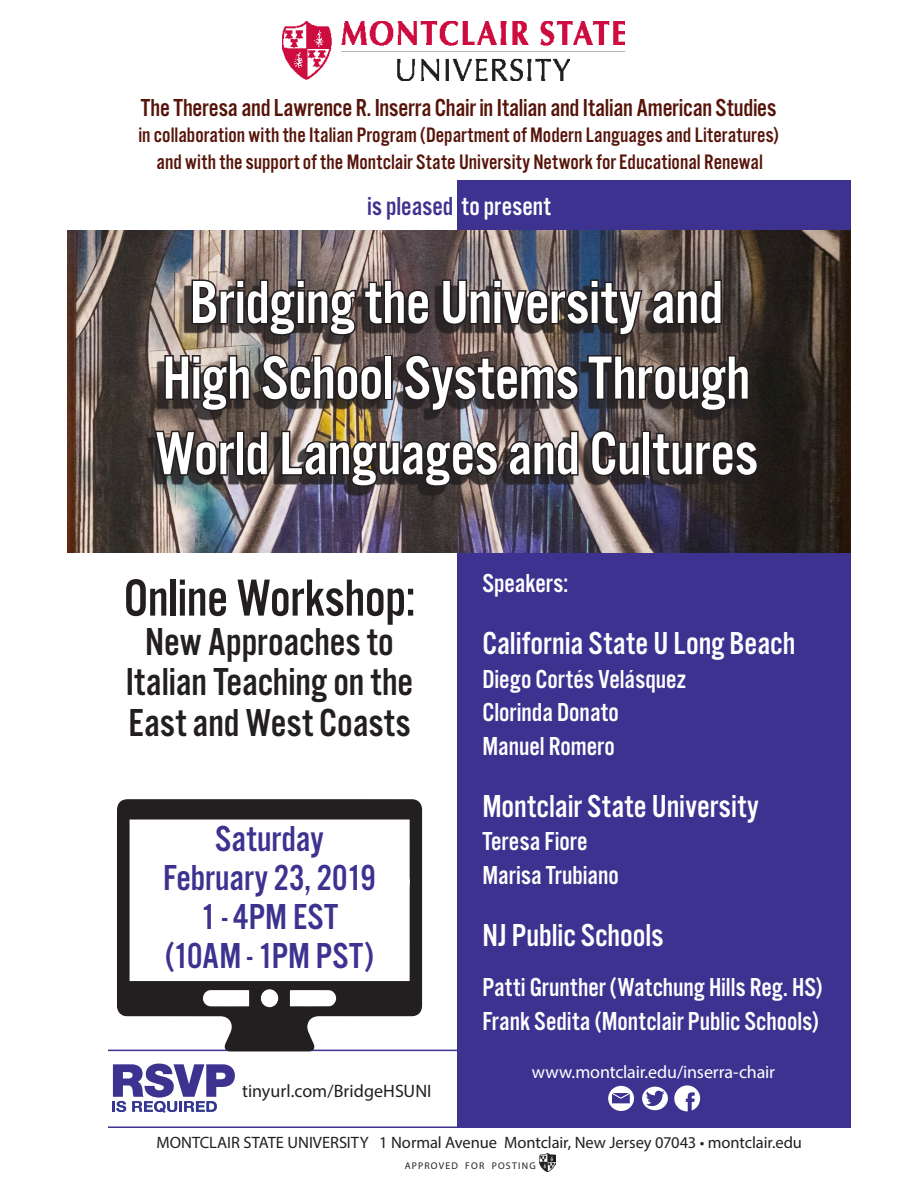
<style>
.page{position:relative;width:918px;height:1188px;background:#fff}
.page>*{position:absolute;margin:0;border:0;box-sizing:border-box;transform-origin:0 0}
.t1{font:63px "Alternate Got No 3 D";letter-spacing:-.01em;color:#fff}
.t2{font:54px "Alternate Got No 3 D";letter-spacing:-.005em;color:#231f20}
.t3{font:40.5px "Alternate Got No 3 D";letter-spacing:-.005em;color:#231f20}
.t4{font:37.5px "Alternate Got No 3 D";color:#3e3290}
.t5{font:33px "Alternate Got No 3 D";color:#fff}
.t6{font:27px "Alternate Got No 3 D";color:#fff}
.t7{font:27px "Alternate Got No 3 D";letter-spacing:.005em;color:#3e3290}
.t8{font:25.5px "Alternate Got No 3 D";letter-spacing:-.01em;color:#561409}
.t9{font:21.75px "Alternate Got No 3 D";color:#561409}
.t10{font:18px "Myriad Pro";letter-spacing:-.01em;color:#fff}
.t11{font:18px "Myriad Pro";letter-spacing:.005em;color:#231f20}
.t12{font:16.5px "Myriad Pro";letter-spacing:-.005em;color:#231f20}
.t13{font:9.75px "Myriad Pro";letter-spacing:.125em;color:#231f20}
.s1{color:#fff}
</style>
<div class="page">
<div style="left:457px;top:181px;width:393px;height:947px;background:#3e3290"></div>
<img style="left:68px;top:231px;width:782px;height:321px">
<svg style="left:112px;top:1064px;width:123px;height:49px"></svg>
<hr style="left:108px;top:1050px;width:702px;height:1px;background:#3e3290">
<hr style="left:108px;top:1126px;width:702px;height:2px;background:#3e3290">
<div style="left:147px;top:285px;width:607px;height:211px;background:#231f20;opacity:.83"></div>
<svg style="left:190px;top:278px;width:241px;height:59px"></svg>
<svg style="left:440px;top:278px;width:204px;height:59px"></svg>
<svg style="left:650px;top:278px;width:73px;height:49px"></svg>
<svg style="left:163px;top:354px;width:89px;height:59px"></svg>
<svg style="left:259px;top:353px;width:125px;height:49px"></svg>
<div style="left:384px;top:355px;width:9px;height:45px;border:3px solid #231f20"></div>
<svg style="left:402px;top:353px;width:349px;height:60px"></svg>
<svg style="left:153px;top:429px;width:84px;height:49px"></svg>
<div style="left:236px;top:431px;width:9px;height:45px;border:3px solid #231f20"></div>
<svg style="left:245px;top:429px;width:25px;height:49px"></svg>
<img style="left:279px;top:429px;width:221px;height:59px">
<svg style="left:507px;top:429px;width:73px;height:49px"></svg>
<svg style="left:589px;top:429px;width:53px;height:49px"></svg>
<div style="left:642px;top:431px;width:9px;height:45px;border:3px solid #231f20"></div>
<svg style="left:650px;top:431px;width:110px;height:47px"></svg>
<img style="left:540px;top:1153px;width:15px;height:19px">
<img style="left:283px;top:21px;width:341px;height:59px">
<svg style="left:117px;top:799px;width:305px;height:252px"></svg>
<svg style="left:674px;top:1085px;width:26px;height:26px"></svg>
<svg style="left:642px;top:1087px;width:26px;height:23px"></svg>
<svg style="left:608px;top:1086px;width:26px;height:25px"></svg>
<p class="t8" style="left:141px;top:94px;width:637px">The Theresa and Lawrence R. Inserra Chair in Italian and Italian American Studies</p>
<p class="t9" style="left:138px;top:124px;width:642px">in collaboration with the Italian Program (Department of Modern Languages and Literatures)</p>
<p class="t9" style="left:157px;top:150px;width:608px">and with the support of the Montclair State University Network for Educational Renewal</p>
<p class="t7" style="left:367px;top:192px;width:185px">is pleased <span class="s1">to present</span></p>
<p class="t1" style="left:190px;top:269px;width:535px">Bridging the University and</p>
<p class="t1" style="left:163px;top:344px;width:589px">High School Systems Through</p>
<p class="t1" style="left:155px;top:420px;width:604px">World Languages and Cultures</p>
<p class="t2" style="left:124px;top:569px;width:293px">Online Workshop:</p>
<p class="t3" style="left:145px;top:620px;width:250px">New Approaches to</p>
<p class="t3" style="left:126px;top:660px;width:289px">Italian Teaching on the</p>
<p class="t3" style="left:129px;top:701px;width:283px">East and West Coasts</p>
<p class="t4" style="left:215px;top:819px;width:110px">Saturday</p>
<p class="t4" style="left:163px;top:858px;width:214px">February 23, 2019</p>
<p class="t4" style="left:201px;top:897px;width:139px">1 - 4PM EST</p>
<p class="t4" style="left:165px;top:936px;width:210px">(10AM - 1PM PST)</p>
<p class="t11" style="left:242px;top:1080px;width:191px">tinyurl.com/BridgeHSUNI</p>
<p class="t6" style="left:482px;top:569px;width:87px">Speakers:</p>
<p class="t5" style="left:482px;top:625px;width:315px">California State U Long Beach</p>
<p class="t6" style="left:482px;top:664px;width:205px">Diego Cortés Velásquez</p>
<p class="t6" style="left:482px;top:698px;width:138px">Clorinda Donato</p>
<p class="t6" style="left:482px;top:732px;width:134px">Manuel Romero</p>
<p class="t5" style="left:482px;top:788px;width:278px">Montclair State University</p>
<p class="t6" style="left:482px;top:827px;width:107px">Teresa Fiore</p>
<p class="t6" style="left:482px;top:861px;width:138px">Marisa Trubiano</p>
<p class="t5" style="left:482px;top:917px;width:183px">NJ Public Schools</p>
<p class="t6" style="left:482px;top:973px;width:342px">Patti Grunther (Watchung Hills Reg. HS)</p>
<p class="t6" style="left:482px;top:1006px;width:338px">Frank Sedita (Montclair Public Schools)</p>
<p class="t10" style="left:532px;top:1061px;width:245px">www.montclair.edu/inserra-chair</p>
<p class="t12" style="left:157px;top:1132px;width:647px">MONTCLAIR STATE UNIVERSITY 1 Normal Avenue Montclair, New Jersey 07043 • montclair.edu</p>
<p class="t13" style="left:405px;top:1159px;width:133px">APPROVED FOR POSTING</p>
</div>
